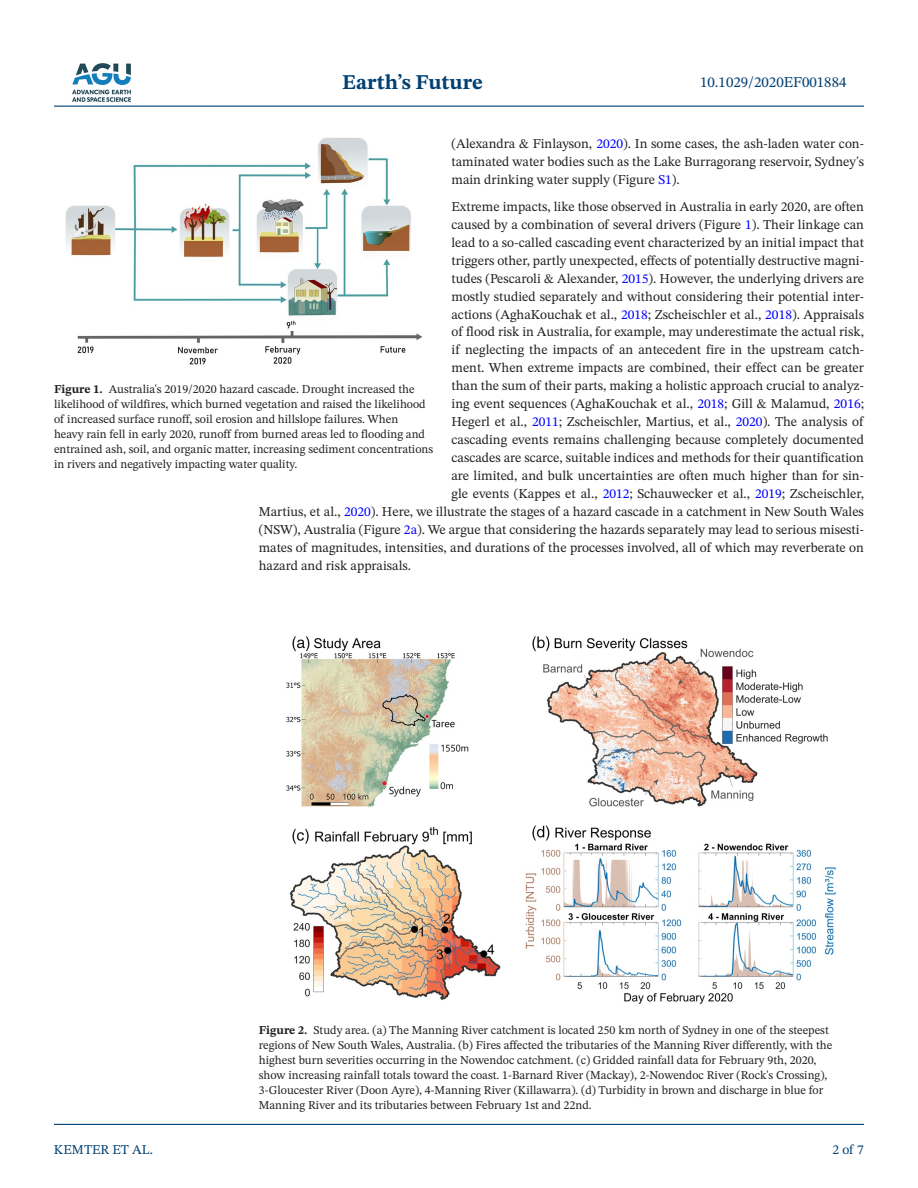
<style>
.page{position:relative;width:918px;height:1188px;background:#fff}
.page>*{position:absolute;margin:0;border:0;box-sizing:border-box;transform-origin:0 0}
.t1{font:700 21px "STIX Two Text";color:#004073}
.t2{font:15px "STIX Two Text";color:#004073}
.t3{font:13.5px/18px "STIX Two Text";color:#231f20;text-align:justify}
.t4{font:13.5px "STIX Two Text";color:#004073}
.t5{font:12px/15px "STIX Two Text";color:#231f20}
.s1{color:#00f}
.s2{font-weight:700}
</style>
<div class="page">
<hr style="left:54px;top:106px;width:810px;height:1px;background:#004073">
<hr style="left:54px;top:1124px;width:810px;height:1px;background:#004073">
<img style="left:72px;top:63px;width:59px;height:39px">
<img style="left:65px;top:138px;width:357px;height:226px">
<img style="left:286px;top:636px;width:550px;height:368px">
<h1 class="t1" style="left:342px;top:67px;width:142px">Earth’s Future</h1>
<p class="t2" style="left:700px;top:72px;width:148px">10.1029/2020EF001884</p>
<p class="t3" style="left:452px;top:134px;width:414px">(Alexandra &amp; Finlayson, <span class="s1">2020</span>). In some cases, the ash-laden water con&shy;taminated water bodies such as the Lake Burragorang reservoir, Sydney's main drinking water supply (Figure <span class="s1">S1</span>).</p>
<p class="t3" style="left:452px;top:197px;width:414px">Extreme impacts, like those observed in Australia in early 2020, are often</p>
<p class="t3" style="left:452px;top:215px;width:414px">caused by a combination of several drivers (Figure <span class="s1">1</span>). Their linkage can</p>
<p class="t3" style="left:452px;top:233px;width:414px">lead to a so-called cascading event characterized by an initial impact that</p>
<p class="t3" style="left:452px;top:251px;width:414px">triggers other, partly unexpected, effects of potentially destructive magni-</p>
<p class="t3" style="left:452px;top:269px;width:414px">tudes (Pescaroli &amp; Alexander, <span class="s1">2015</span>). However, the underlying drivers are</p>
<p class="t3" style="left:452px;top:287px;width:414px">mostly studied separately and without considering their potential inter-</p>
<p class="t3" style="left:452px;top:305px;width:414px">actions (AghaKouchak et al., <span class="s1">2018</span>; Zscheischler et al., <span class="s1">2018</span>). Appraisals</p>
<p class="t3" style="left:452px;top:323px;width:414px">of flood risk in Australia, for example, may underestimate the actual risk,</p>
<p class="t3" style="left:452px;top:341px;width:414px">if neglecting the impacts of an antecedent fire in the upstream catch-</p>
<p class="t3" style="left:452px;top:359px;width:414px">ment. When extreme impacts are combined, their effect can be greater</p>
<p class="t3" style="left:452px;top:377px;width:414px">than the sum of their parts, making a holistic approach crucial to analyz-</p>
<p class="t3" style="left:452px;top:395px;width:414px">ing event sequences (AghaKouchak et al., <span class="s1">2018</span>; Gill &amp; Malamud, <span class="s1">2016</span>;</p>
<p class="t3" style="left:452px;top:413px;width:413px">Hegerl et al., <span class="s1">2011</span>; Zscheischler, Martius, et al., <span class="s1">2020</span>). The analysis of</p>
<p class="t3" style="left:452px;top:431px;width:414px">cascading events remains challenging because completely documented</p>
<p class="t3" style="left:452px;top:449px;width:414px">cascades are scarce, suitable indices and methods for their quantification</p>
<p class="t3" style="left:452px;top:467px;width:414px">are limited, and bulk uncertainties are often much higher than for sin-</p>
<p class="t3" style="left:452px;top:485px;width:414px">gle events (Kappes et al., <span class="s1">2012</span>; Schauwecker et al., <span class="s1">2019</span>; Zscheischler,</p>
<p class="t3" style="left:259px;top:503px;width:607px">Martius, et al., <span class="s1">2020</span>). Here, we illustrate the stages of a hazard cascade in a catchment in New South Wales</p>
<p class="t3" style="left:259px;top:521px;width:607px">(NSW), Australia (Figure <span class="s1">2a</span>). We argue that considering the hazards separately may lead to serious misesti-</p>
<p class="t3" style="left:259px;top:539px;width:607px">mates of magnitudes, intensities, and durations of the processes involved, all of which may reverberate on</p>
<p class="t3" style="left:259px;top:557px;width:154px">hazard and risk appraisals.</p>
<p class="t5" style="left:54px;top:381px;width:381px"><span class="s2">Figure 1.</span> Australia's 2019/2020 hazard cascade. Drought increased the likelihood of wildfires, which burned vegetation and raised the likelihood of increased surface runoff, soil erosion and hillslope failures. When<br>heavy rain fell in early 2020, runoff from burned areas led to flooding and entrained ash, soil, and organic matter, increasing sediment concentrations in rivers and negatively impacting water quality.</p>
<p class="t4" style="left:54px;top:1140px;width:101px">KEMTER ET AL.</p>
<p class="t5" style="left:259px;top:1023px;width:575px"><span class="s2">Figure 2.</span> Study area. (a) The Manning River catchment is located 250 km north of Sydney in one of the steepest regions of New South Wales, Australia. (b) Fires affected the tributaries of the Manning River differently, with the highest burn severities occurring in the Nowendoc catchment. (c) Gridded rainfall data for February 9th, 2020, show increasing rainfall totals toward the coast. 1-Barnard River (Mackay), 2-Nowendoc River (Rock's Crossing), 3-Gloucester River (Doon Ayre), 4-Manning River (Killawarra). (d) Turbidity in brown and discharge in blue for Manning River and its tributaries between February 1st and 22nd.</p>
<p class="t4" style="left:833px;top:1140px;width:33px">2 of 7</p>
</div>
